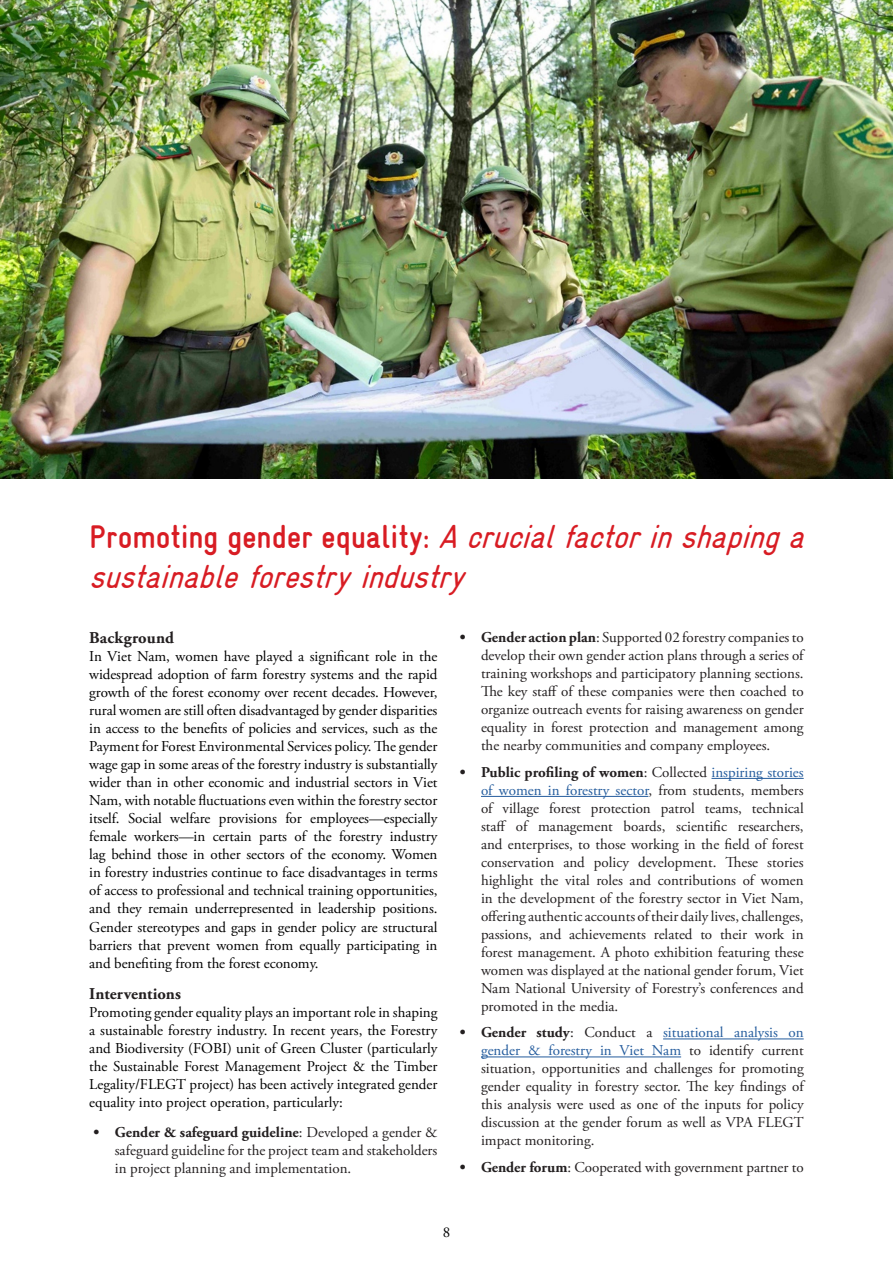
<style>
.page{position:relative;width:893px;height:1263px;background:#fff}
.page>*{position:absolute;margin:0;border:0;box-sizing:border-box;transform-origin:0 0}
._1__Heading{font:italic condensed 33px/39.6px "GIZ Gravur TT";color:#d81c23}
._1_1_Heading_lvl_2{font:700 16.5px "Adobe Garamond Pro";letter-spacing:.005em;color:#231f20}
.t1{font:15px/18px "Adobe Garamond Pro";color:#231f20;text-align:justify}
.Default{font:15px/18px "Adobe Garamond Pro";color:#000;text-align:justify}
.s1{font-weight:700;font-style:normal}
.s2{font-weight:700}
.s3{color:#245c9d}
</style>
<div class="page">
<img style="left:0;top:0;width:893px;height:478px">
<hr style="left:711px;top:778px;width:93px;height:1px;background:#245c9d">
<hr style="left:481px;top:796px;width:167px;height:1px;background:#245c9d">
<hr style="left:663px;top:1038px;width:141px;height:1px;background:#245c9d">
<hr style="left:481px;top:1056px;width:200px;height:1px;background:#245c9d">
<p class="_1__Heading" style="left:89px;top:517px;width:726px"><span class="s1">Promoting gender equality:</span> Acrucialfactorinshapinga sustainableforestryindustry</p>
<p class="_1_1_Heading_lvl_2" style="left:89px;top:629px;width:86px">Background</p>
<p class="Default" style="left:89px;top:648px;width:350px">In Viet Nam, women have played a significant role in the widespread adoption of farm forestry systems and the rapid growth of the forest economy over recent decades. However, rural women are still often disadvantaged by gender disparities in access to the benefits of policies and services, such as the Payment for Forest Environmental Services policy. The gender wage gap in some areas of the forestry industry is substantially wider than in other economic and industrial sectors in Viet Nam, with notable fluctuations even within the forestry sector itself. Social welfare provisions for employees—especially female workers—in certain parts of the forestry industry lag behind those in other sectors of the economy. Women in forestry industries continue to face disadvantages in terms of access to professional and technical training opportunities, and they remain underrepresented in leadership positions.<br>Gender stereotypes and gaps in gender policy are structural barriers that prevent women from equally participating in and benefiting from the forest economy.</p>
<p class="_1_1_Heading_lvl_2" style="left:89px;top:984px;width:93px">Interventions</p>
<p class="Default" style="left:89px;top:1004px;width:350px">Promoting gender equality plays an important role in shaping a sustainable forestry industry. In recent years, the Forestry and Biodiversity (FOBI) unit of Green Cluster (particularly the Sustainable Forest Management Project &amp; the Timber Legality/FLEGT project) has been actively integrated gender equality into project operation, particularly:</p>
<p class="t1" style="left:115px;top:1124px;width:324px;text-indent:-21px"><span class="s2">• Gender &amp; safeguard guideline</span>: Developed a gender &amp; safeguard guideline for the project team and stakeholders in project planning and implementation.</p>
<p class="t1" style="left:481px;top:629px;width:324px;text-indent:-21px"><span class="s2">• Gender action plan</span>: Supported 02 forestry companies to develop their own gender action plans through a series of training workshops and participatory planning sections.<br>The key staff of these companies were then coached to organize outreach events for raising awareness on gender equality in forest protection and management among the nearby communities and company employees.</p>
<p class="t1" style="left:481px;top:764px;width:324px;text-indent:-21px"><span class="s2">• Public profiling of women</span>: Collected <span class="s3">inspiring stories of women in forestry sector</span>, from students, members of village forest protection patrol teams, technical staff of management boards, scientific researchers, and enterprises, to those working in the field of forest conservation and policy development. These stories highlight the vital roles and contributions of women in the development of the forestry sector in Viet Nam, offering authentic accounts of their daily lives, challenges, passions, and achievements related to their work in forest management. A photo exhibition featuring these women was displayed at the national gender forum, Viet Nam National University of Forestry’s conferences and promoted in the media.</p>
<p class="t1" style="left:481px;top:1024px;width:324px;text-indent:-21px"><span class="s2">• Gender study</span>: Conduct a <span class="s3">situational analysis on gender &amp; forestry in Viet Nam</span> to identify current situation, opportunities and challenges for promoting gender equality in forestry sector. The key findings of this analysis were used as one of the inputs for policy discussion at the gender forum as well as VPA FLEGT impact monitoring.</p>
<p class="t1" style="left:460px;top:1159px;width:345px"><span class="s2">• Gender forum</span>: Cooperated with government partner to</p>
<p class="Default" style="left:443px;top:1223px;width:9px">8</p>
</div>
